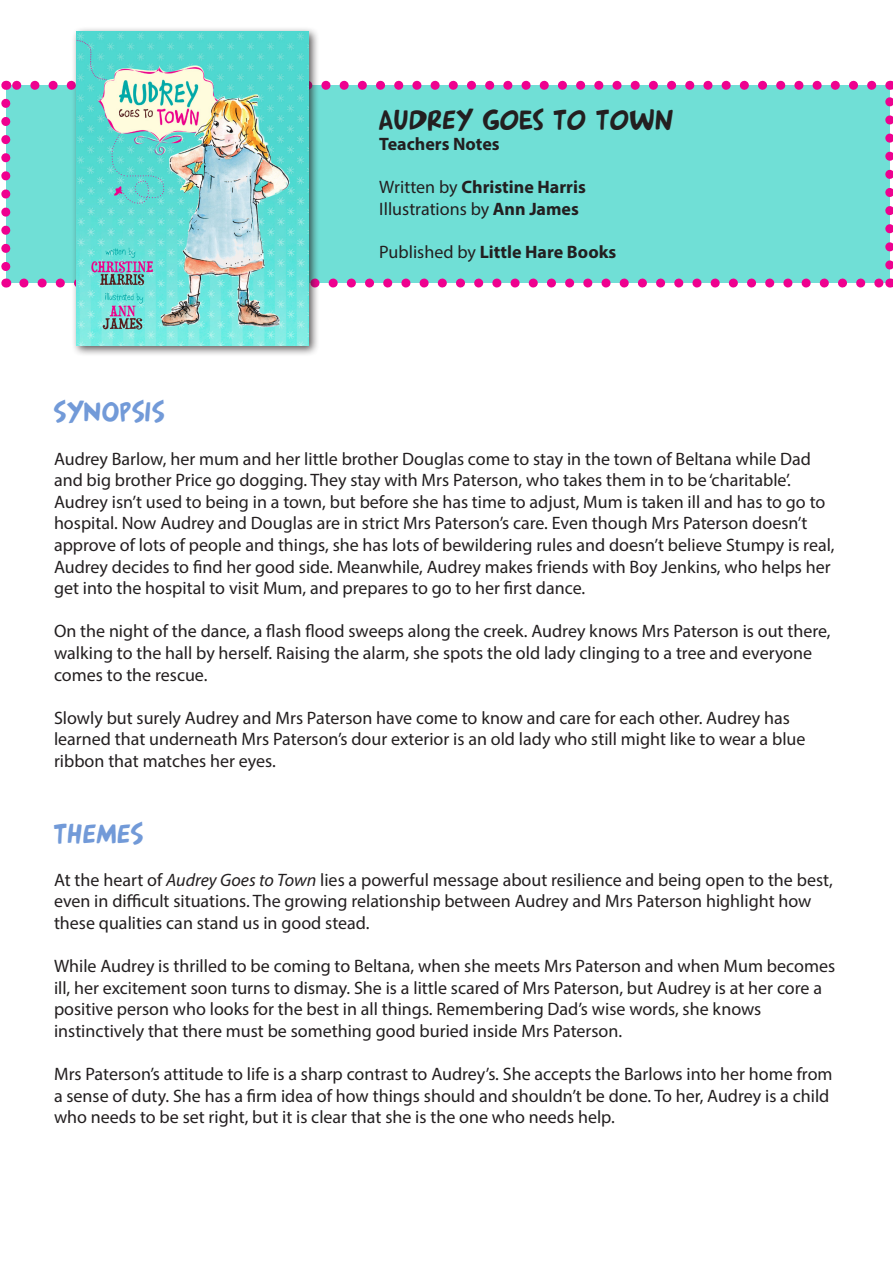
<style>
.page{position:relative;width:893px;height:1263px;background:#fff}
.page>*{position:absolute;margin:0;border:0;box-sizing:border-box;transform-origin:0 0}
.t1{font:27px "Arnold 21";color:#231f20}
.t2{font:27px "Arnold 21";color:#729ad8}
.t3{font:18px/21.6px "Myriad Pro";color:#231f20}
.t4{font:700 18px "Myriad Pro";color:#231f20}
.s1{font-weight:400}
.s2{font-weight:700}
.s3{font-style:italic}
</style>
<div class="page">
<div style="left:6px;top:85px;width:884px;height:198px;background:#70dfd6"></div>
<svg style="left:24px;top:279px;width:857px;height:9px"></svg>
<svg style="left:15px;top:81px;width:857px;height:9px"></svg>
<svg style="left:1px;top:103px;width:9px;height:185px"></svg>
<svg style="left:885px;top:81px;width:8px;height:184px"></svg>
<div style="left:71px;top:27px;width:249px;height:330px;background:#231f20;opacity:.75"></div>
<img style="left:77px;top:32px;width:232px;height:314px">
<p class="t1" style="left:379px;top:102px;width:297px">AUDREY GOES TO TOWN</p>
<p class="t4" style="left:379px;top:132px;width:122px">Teachers Notes</p>
<p class="t4" style="left:379px;top:176px;width:208px"><span class="s1">Written by</span> Christine Harris</p>
<p class="t3" style="left:379px;top:198px;width:201px">Illustrations by <span class="s2">Ann James</span></p>
<p class="t4" style="left:379px;top:240px;width:238px"><span class="s1">Published by</span> Little Hare Books</p>
<p class="t2" style="left:54px;top:395px;width:113px">SYNOPSIS</p>
<p class="t3" style="left:54px;top:447px;width:759px">Audrey Barlow, her mum and her little brother Douglas come to stay in the town of Beltana while Dad and big brother Price go dogging. They stay with Mrs Paterson, who takes them in to be ‘charitable’.</p>
<p class="t3" style="left:54px;top:491px;width:782px">Audrey isn’t used to being in a town, but before she has time to adjust, Mum is taken ill and has to go to hospital. Now Audrey and Douglas are in strict Mrs Paterson’s care. Even though Mrs Paterson doesn’t approve of lots of people and things, she has lots of bewildering rules and doesn’t believe Stumpy is real, Audrey decides to find her good side. Meanwhile, Audrey makes friends with Boy Jenkins, who helps her get into the hospital to visit Mum, and prepares to go to her first dance.</p>
<p class="t3" style="left:54px;top:620px;width:778px">On the night of the dance, a flash flood sweeps along the creek. Audrey knows Mrs Paterson is out there, walking to the hall by herself. Raising the alarm, she spots the old lady clinging to a tree and everyone comes to the rescue.</p>
<p class="t3" style="left:54px;top:707px;width:753px">Slowly but surely Audrey and Mrs Paterson have come to know and care for each other. Audrey has learned that underneath Mrs Paterson’s dour exterior is an old lady who still might like to wear a blue</p>
<p class="t3" style="left:54px;top:750px;width:223px">ribbon that matches her eyes.</p>
<p class="t2" style="left:54px;top:816px;width:92px">THEMES</p>
<p class="t3" style="left:54px;top:869px;width:780px">At the heart of <span class="s3">Audrey Goes to Town</span> lies a powerful message about resilience and being open to the best, even in difficult situations. The growing relationship between Audrey and Mrs Paterson highlight how these qualities can stand us in good stead.</p>
<p class="t3" style="left:54px;top:955px;width:783px">While Audrey is thrilled to be coming to Beltana, when she meets Mrs Paterson and when Mum becomes ill, her excitement soon turns to dismay. She is a little scared of Mrs Paterson, but Audrey is at her core a positive person who looks for the best in all things. Remembering Dad’s wise words, she knows</p>
<p class="t3" style="left:54px;top:1020px;width:570px">instinctively that there must be something good buried inside Mrs Paterson.</p>
<p class="t3" style="left:54px;top:1063px;width:780px">Mrs Paterson’s attitude to life is a sharp contrast to Audrey’s. She accepts the Barlows into her home from a sense of duty. She has a firm idea of how things should and shouldn’t be done. To her, Audrey is a child who needs to be set right, but it is clear that she is the one who needs help.</p>
</div>
